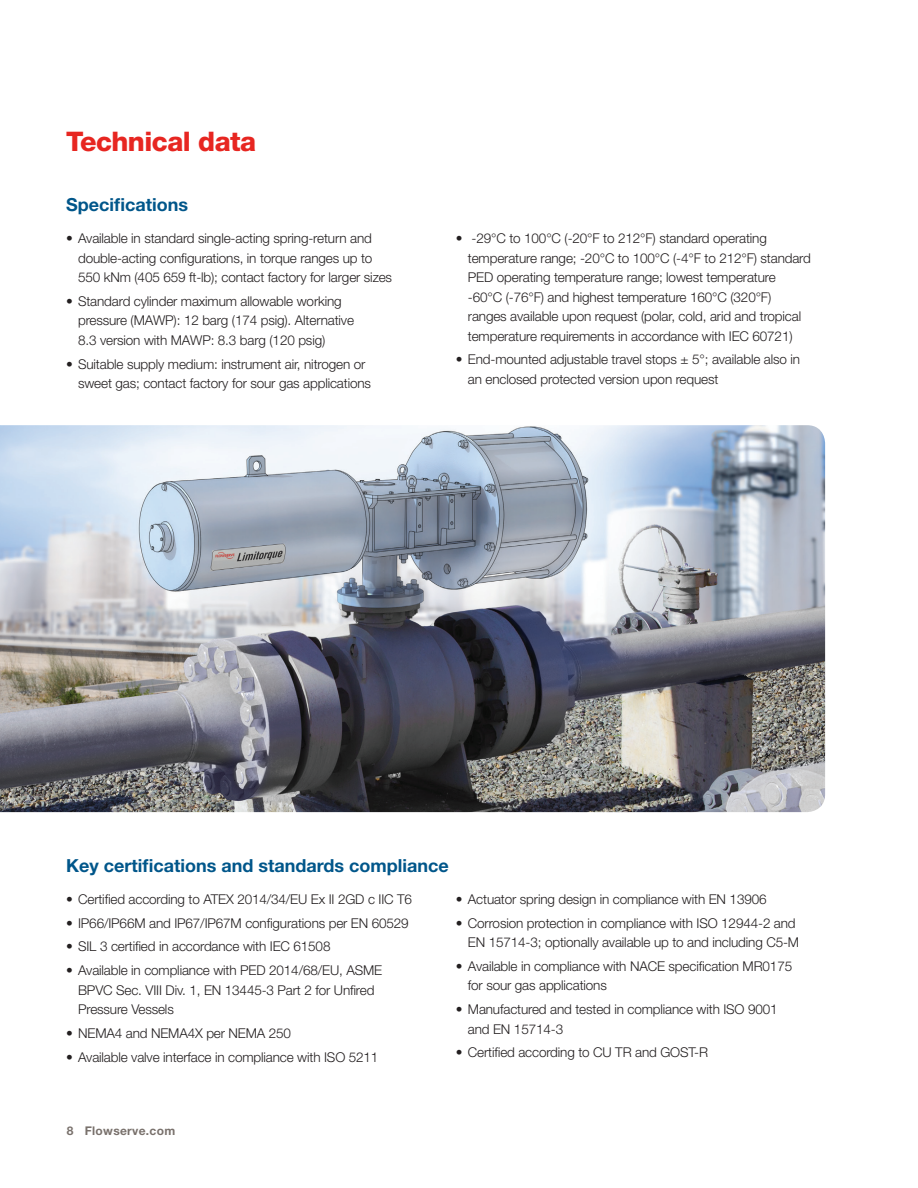
<style>
.page{position:relative;width:918px;height:1188px;background:#fff}
.page>*{position:absolute;margin:0;border:0;box-sizing:border-box;transform-origin:0 0}
.Headline_Level_1__re{font:800 27px "Helvetica Neue LT Std";letter-spacing:-.02em;color:#e72621}
.Subhead_Level_1__blu{font:700 18px "Helvetica Neue LT Std";color:#00568a}
.t1{font:300 13.5px/19.5px "Helvetica Neue LT Std";letter-spacing:-.01em;color:#231f20}
.t2{font:700 12px "Helvetica Neue LT Std";letter-spacing:.025em;color:#79716c}
</style>
<div class="page">
<img style="left:0;top:425px;width:825px;height:387px">
<p class="Headline_Level_1__re" style="left:66px;top:125px;width:192px">Technical data</p>
<p class="Subhead_Level_1__blu" style="left:66px;top:193px;width:123px">Specifications</p>
<p class="t1" style="left:78px;top:228px;width:316px;text-indent:-12px">• Available in standard single-acting spring-return and double-acting configurations, in torque ranges up to<br>550 kNm (405 659 ft-lb); contact factory for larger sizes</p>
<p class="t1" style="left:78px;top:291px;width:277px;text-indent:-12px">• Standard cylinder maximum allowable working pressure (MAWP): 12 barg (174 psig). Alternative<br>8.3 version with MAWP: 8.3 barg (120 psig)</p>
<p class="t1" style="left:78px;top:354px;width:294px;text-indent:-12px">• Suitable supply medium: instrument air, nitrogen or sweet gas; contact factory for sour gas applications</p>
<p class="t1" style="left:468px;top:228px;width:345px;text-indent:-12px">• -29°C to 100°C (-20°F to 212°F) standard operating temperature range; -20°C to 100°C (-4°F to 212°F) standard PED operating temperature range; lowest temperature -60°C (-76°F) and highest temperature 160°C (320°F) ranges available upon request (polar, cold, arid and tropical temperature requirements in accordance with IEC 60721)</p>
<p class="t1" style="left:468px;top:350px;width:334px;text-indent:-12px">• End-mounted adjustable travel stops ± 5°; available also in an enclosed protected version upon request</p>
<p class="Subhead_Level_1__blu" style="left:66px;top:854px;width:384px">Key certifications and standards compliance</p>
<p class="t1" style="left:66px;top:889px;width:348px">• Certified according to ATEX 2014/34/EU Ex II 2GD c IIC T6</p>
<p class="t1" style="left:66px;top:913px;width:344px">• IP66/IP66M and IP67/IP67M configurations per EN 60529</p>
<p class="t1" style="left:66px;top:937px;width:266px">• SIL 3 certified in accordance with IEC 61508</p>
<p class="t1" style="left:78px;top:960px;width:306px;text-indent:-12px">• Available in compliance with PED 2014/68/EU, ASME<br>BPVC Sec. VIII Div. 1, EN 13445-3 Part 2 for Unfired<br>Pressure Vessels</p>
<p class="t1" style="left:66px;top:1023px;width:227px">• NEMA4 and NEMA4X per NEMA 250</p>
<p class="t1" style="left:66px;top:1047px;width:314px">• Available valve interface in compliance with ISO 5211</p>
<p class="t1" style="left:456px;top:889px;width:312px">• Actuator spring design in compliance with EN 13906</p>
<p class="t1" style="left:456px;top:913px;width:345px;text-align:right">• Corrosion protection in compliance with ISO 12944-2 and<br>EN 15714-3; optionally available up to and including C5-M</p>
<p class="t1" style="left:468px;top:956px;width:326px;text-indent:-12px">• Available in compliance with NACE specification MR0175 for sour gas applications</p>
<p class="t1" style="left:468px;top:999px;width:311px;text-indent:-12px">• Manufactured and tested in compliance with ISO 9001 and EN 15714-3</p>
<p class="t1" style="left:456px;top:1043px;width:254px">• Certified according to CU TR and GOST-R</p>
<p class="t2" style="left:67px;top:1123px;width:110px">8 Flowserve.com</p>
</div>
